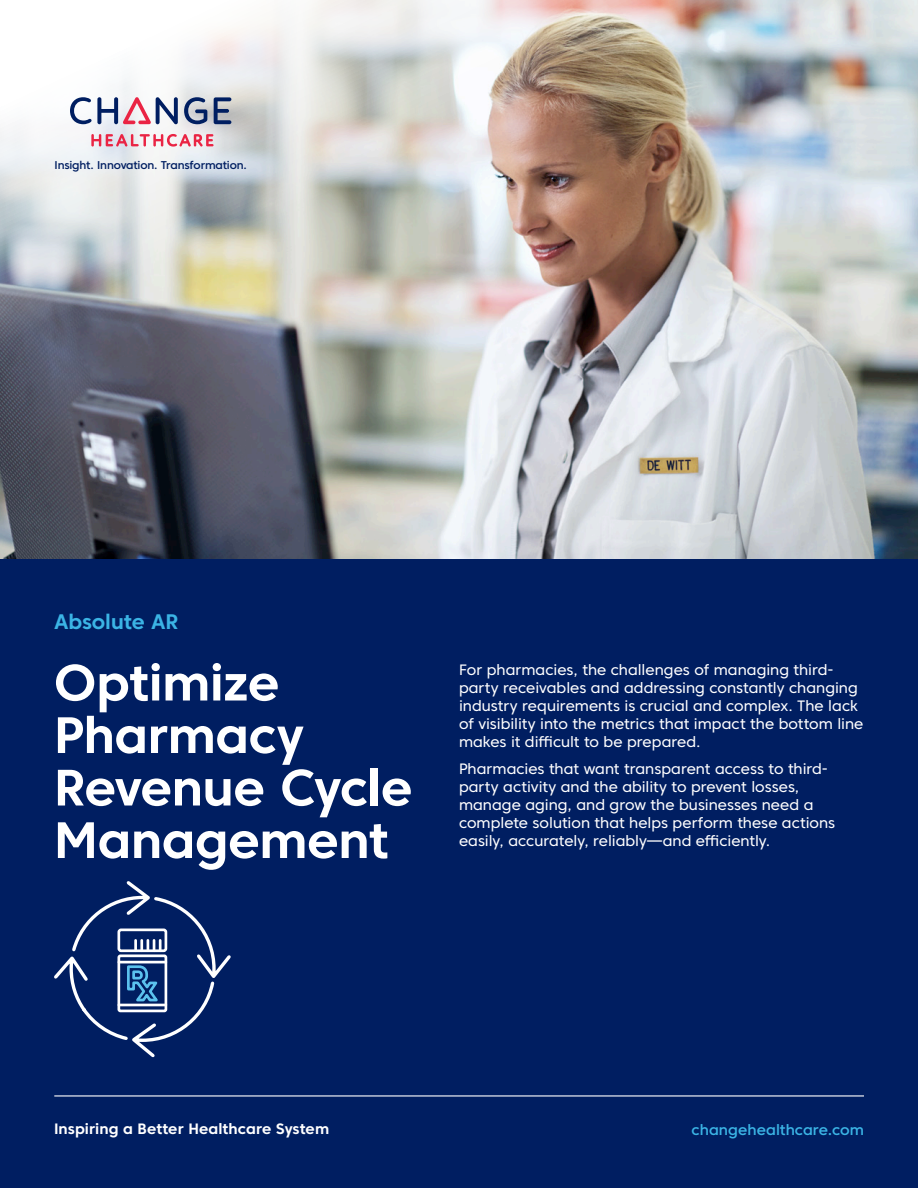
<style>
.page{position:relative;width:918px;height:1188px;background:#fff}
.page>*{position:absolute;margin:0;border:0;box-sizing:border-box;transform-origin:0 0}
.t1{font:700 51px/52.5px "Core Sans C 65";letter-spacing:-.01em;color:#fff}
.Product_Name{font:700 21px "Core Sans C 65";letter-spacing:-.005em;color:#3bb4e5}
.Body_Copy{font:15px/18px "Core Sans C 45";color:#fff}
.t2{font:700 15px "Core Sans C 65";letter-spacing:.005em;color:#fff}
.t3{font:500 15px "Core Sans C 55";letter-spacing:.005em;color:#3bb4e5}
.t4{font:500 11.25px "Core Sans C 55";letter-spacing:-.015em;color:#001e61}
</style>
<div class="page">
<img style="left:0;top:0;width:918px;height:560px">
<svg style="left:184px;top:97px;width:23px;height:27px"></svg>
<svg style="left:214px;top:97px;width:17px;height:27px"></svg>
<svg style="left:70px;top:97px;width:108px;height:27px"></svg>
<svg style="left:91px;top:134px;width:123px;height:13px"></svg>
<div style="left:0;top:560px;width:918px;height:628px;background:#001e61"></div>
<hr style="left:54px;top:1095px;width:810px;height:2px;background:#fff">
<svg style="left:54px;top:881px;width:177px;height:177px"></svg>
<p class="t4" style="left:55px;top:158px;width:194px">Insight. Innovation. Transformation.</p>
<p class="Product_Name" style="left:54px;top:608px;width:126px">Absolute AR</p>
<p class="t1" style="left:54px;top:656px;width:360px">Optimize<br>Pharmacy<br>Revenue Cycle<br>Management</p>
<p class="Body_Copy" style="left:459px;top:661px;width:406px">For pharmacies, the challenges of managing third&shy;party receivables and addressing constantly changing industry requirements is crucial and complex. The lack of visibility into the metrics that impact the bottom line makes it difficult to be prepared.</p>
<p class="Body_Copy" style="left:459px;top:760px;width:378px">Pharmacies that want transparent access to third&shy;party activity and the ability to prevent losses, manage aging, and grow the businesses need a complete solution that helps perform these actions easily, accurately, reliably—and efficiently.</p>
<p class="t2" style="left:54px;top:1120px;width:277px">Inspiring a Better Healthcare System</p>
<p class="t3" style="left:692px;top:1120px;width:174px">changehealthcare.com</p>
</div>
